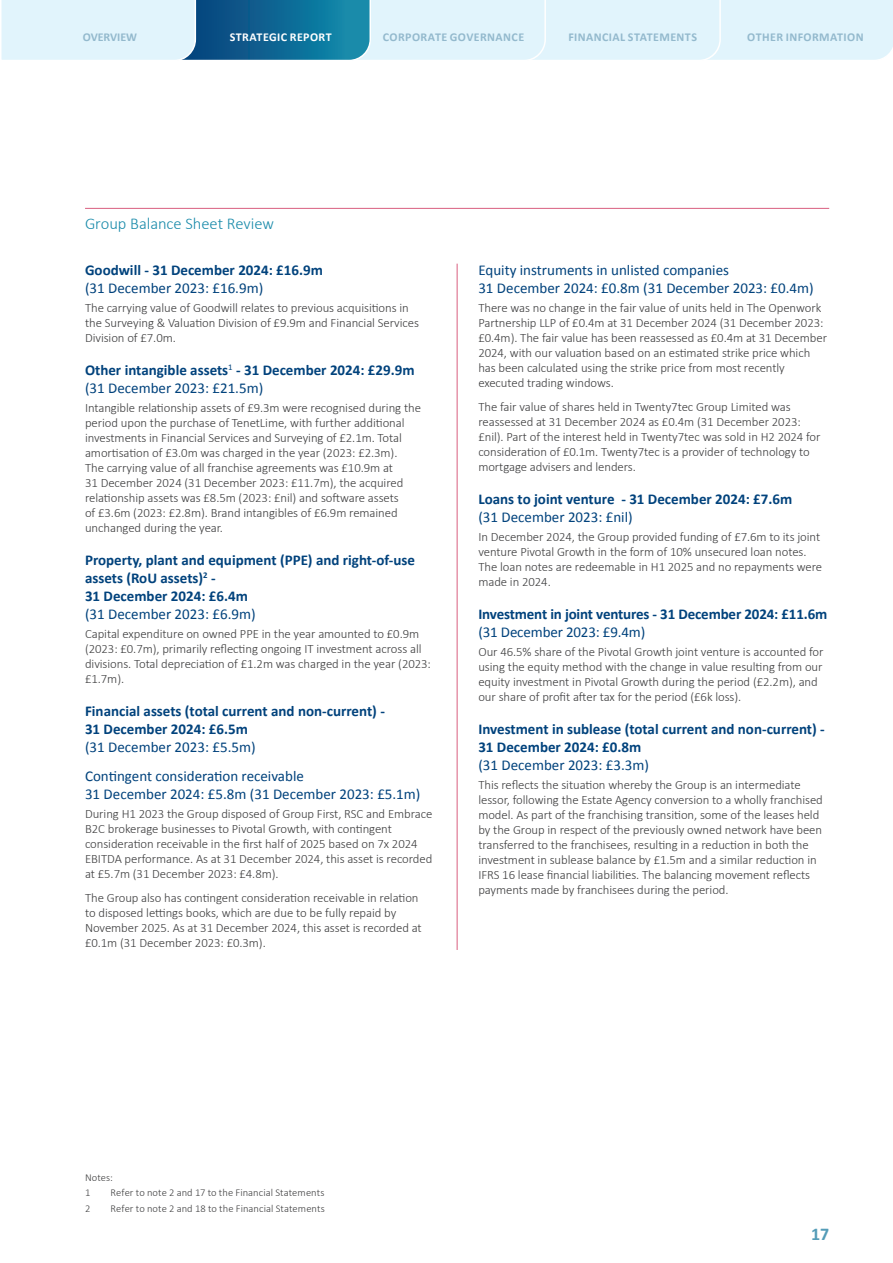
<style>
.page{position:relative;width:893px;height:1263px;background:#fff}
.page>*{position:absolute;margin:0;border:0;box-sizing:border-box;transform-origin:0 0}
.t1{font:700 18px "Calibri";color:#549cb8}
.t2{font:300 16.5px "Calibri";letter-spacing:-.005em;color:#1a8baa}
.t3{font:700 15px/18px "Calibri";color:#01427c}
.t4{font:15px/28.7px "Calibri";color:#01427c}
.t5{font:300 12.75px/15px "Calibri";letter-spacing:-.005em;color:#3e3e3f}
.t6{font:700 12px "Calibri";letter-spacing:.035em;color:#93b9cd}
.t7{font:700 12px "Calibri";letter-spacing:.035em;color:#fff}
.t8{font:700 12px "Calibri";letter-spacing:-.005em;color:#93b9cd}
.t9{font:300 10.5px/15.5px "Calibri";letter-spacing:.01em;color:#3e3e3f}
.s1{font-weight:400}
</style>
<div class="page">
<svg style="left:1px;top:0;width:892px;height:60px;background:#b8d9e8"></svg>
<hr style="left:457px;top:264px;width:1px;height:686px;background:#d95e7f">
<hr style="left:85px;top:208px;width:744px;height:1px;background:#d95e7f">
<p class="t8" style="left:83px;top:29px;width:56px">OVERVIEW</p>
<p class="t7" style="left:230px;top:29px;width:103px">STRATEGIC REPORT</p>
<p class="t6" style="left:383px;top:29px;width:143px">CORPORATE GOVERNANCE</p>
<p class="t6" style="left:568px;top:29px;width:130px">FINANCIAL STATEMENTS</p>
<p class="t6" style="left:747px;top:29px;width:118px">OTHER INFORMATION</p>
<p class="t2" style="left:85px;top:214px;width:190px">Group Balance Sheet Review</p>
<p class="t3" style="left:85px;top:260px;width:239px">Goodwill - 31 December 2024: £16.9m</p>
<p class="t4" style="left:85px;top:273px;width:180px">(31 December 2023: £16.9m)</p>
<p class="t5" style="left:85px;top:300px;width:336px">The carrying value of Goodwill relates to previous acquisitions in the Surveying &amp; Valuation Division of £9.9m and Financial Services<br>Division of £7.0m.</p>
<p class="t3" style="left:85px;top:361px;width:331px">Other intangible assets<sup>1</sup> - 31 December 2024: £29.9m <span class="s1">(31 December 2023: £21.5m)</span></p>
<p class="t5" style="left:85px;top:400px;width:337px">Intangible relationship assets of £9.3m were recognised during the period upon the purchase of TenetLime, with further additional investments in Financial Services and Surveying of £2.1m. Total amortisation of £3.0m was charged in the year (2023: £2.3m).<br>The carrying value of all franchise agreements was £10.9m at<br>31 December 2024 (31 December 2023: £11.7m), the acquired relationship assets was £8.5m (2023: £nil) and software assets<br>of £3.6m (2023: £2.8m). Brand intangibles of £6.9m remained unchanged during the year.</p>
<p class="t3" style="left:85px;top:551px;width:331px">Property, plant and equipment (PPE) and right-of-use assets (RoU assets)<sup>2</sup> -<br>31 December 2024: £6.4m</p>
<p class="t4" style="left:85px;top:599px;width:172px">(31 December 2023: £6.9m)</p>
<p class="t5" style="left:85px;top:627px;width:347px">Capital expenditure on owned PPE in the year amounted to £0.9m (2023: £0.7m), primarily reflecting ongoing IT investment across all divisions. Total depreciation of £1.2m was charged in the year (2023: £1.7m).</p>
<p class="t3" style="left:85px;top:702px;width:301px">Financial assets (total current and non-current) -<br>31 December 2024: £6.5m</p>
<p class="t4" style="left:85px;top:733px;width:220px">(31 December 2023: £5.5m)<br>Contingent consideration receivable</p>
<p class="t4" style="left:85px;top:779px;width:337px">31 December 2024: £5.8m (31 December 2023: £5.1m)</p>
<p class="t5" style="left:85px;top:806px;width:349px">During H1 2023 the Group disposed of Group First, RSC and Embrace B2C brokerage businesses to Pivotal Growth, with contingent consideration receivable in the first half of 2025 based on 7x 2024<br>EBITDA performance. As at 31 December 2024, this asset is recorded at £5.7m (31 December 2023: £4.8m).</p>
<p class="t5" style="left:85px;top:890px;width:338px">The Group also has contingent consideration receivable in relation to disposed lettings books, which are due to be fully repaid by November 2025. As at 31 December 2024, this asset is recorded at £0.1m (31 December 2023: £0.3m).</p>
<p class="t4" style="left:478px;top:260px;width:337px;line-height:18px">Equity instruments in unlisted companies<br>31 December 2024: £0.8m (31 December 2023: £0.4m)</p>
<p class="t5" style="left:478px;top:300px;width:350px">There was no change in the fair value of units held in The Openwork Partnership LLP of £0.4m at 31 December 2024 (31 December 2023: £0.4m). The fair value has been reassessed as £0.4m at 31 December 2024, with our valuation based on an estimated strike price which has been calculated using the strike price from most recently executed trading windows.</p>
<p class="t5" style="left:478px;top:399px;width:344px">The fair value of shares held in Twenty7tec Group Limited was reassessed at 31 December 2024 as £0.4m (31 December 2023: £nil). Part of the interest held in Twenty7tec was sold in H2 2024 for consideration of £0.1m. Twenty7tec is a provider of technology to mortgage advisers and lenders.</p>
<p class="t3" style="left:478px;top:489px;width:315px">Loans to joint venture - 31 December 2024: £7.6m</p>
<p class="t4" style="left:478px;top:502px;width:156px">(31 December 2023: £nil)</p>
<p class="t5" style="left:478px;top:529px;width:345px">In December 2024, the Group provided funding of £7.6m to its joint venture Pivotal Growth in the form of 10% unsecured loan notes.<br>The loan notes are redeemable in H1 2025 and no repayments were made in 2024.</p>
<p class="t3" style="left:478px;top:604px;width:350px">Investment in joint ventures - 31 December 2024: £11.6m</p>
<p class="t4" style="left:478px;top:617px;width:168px">(31 December 2023: £9.4m)</p>
<p class="t5" style="left:478px;top:644px;width:347px">Our 46.5% share of the Pivotal Growth joint venture is accounted for using the equity method with the change in value resulting from our equity investment in Pivotal Growth during the period (£2.2m), and our share of profit after tax for the period (£6k loss).</p>
<p class="t3" style="left:478px;top:719px;width:348px">Investment in sublease (total current and non-current) -<br>31 December 2024: £0.8m</p>
<p class="t4" style="left:478px;top:750px;width:172px">(31 December 2023: £3.3m)</p>
<p class="t5" style="left:478px;top:777px;width:346px">This reflects the situation whereby the Group is an intermediate lessor, following the Estate Agency conversion to a wholly franchised model. As part of the franchising transition, some of the leases held by the Group in respect of the previously owned network have been transferred to the franchisees, resulting in a reduction in both the investment in sublease balance by £1.5m and a similar reduction in IFRS 16 lease financial liabilities. The balancing movement reflects payments made by franchisees during the period.</p>
<p class="t9" style="left:85px;top:1169px;width:29px">Notes:<br>1</p>
<p class="t9" style="left:111px;top:1185px;width:215px">Refer to note 2 and 17 to the Financial Statements</p>
<p class="t9" style="left:85px;top:1201px;width:7px">2</p>
<p class="t9" style="left:111px;top:1201px;width:216px">Refer to note 2 and 18 to the Financial Statements</p>
<h1 class="t1" style="left:811px;top:1221px;width:20px">17</h1>
</div>
